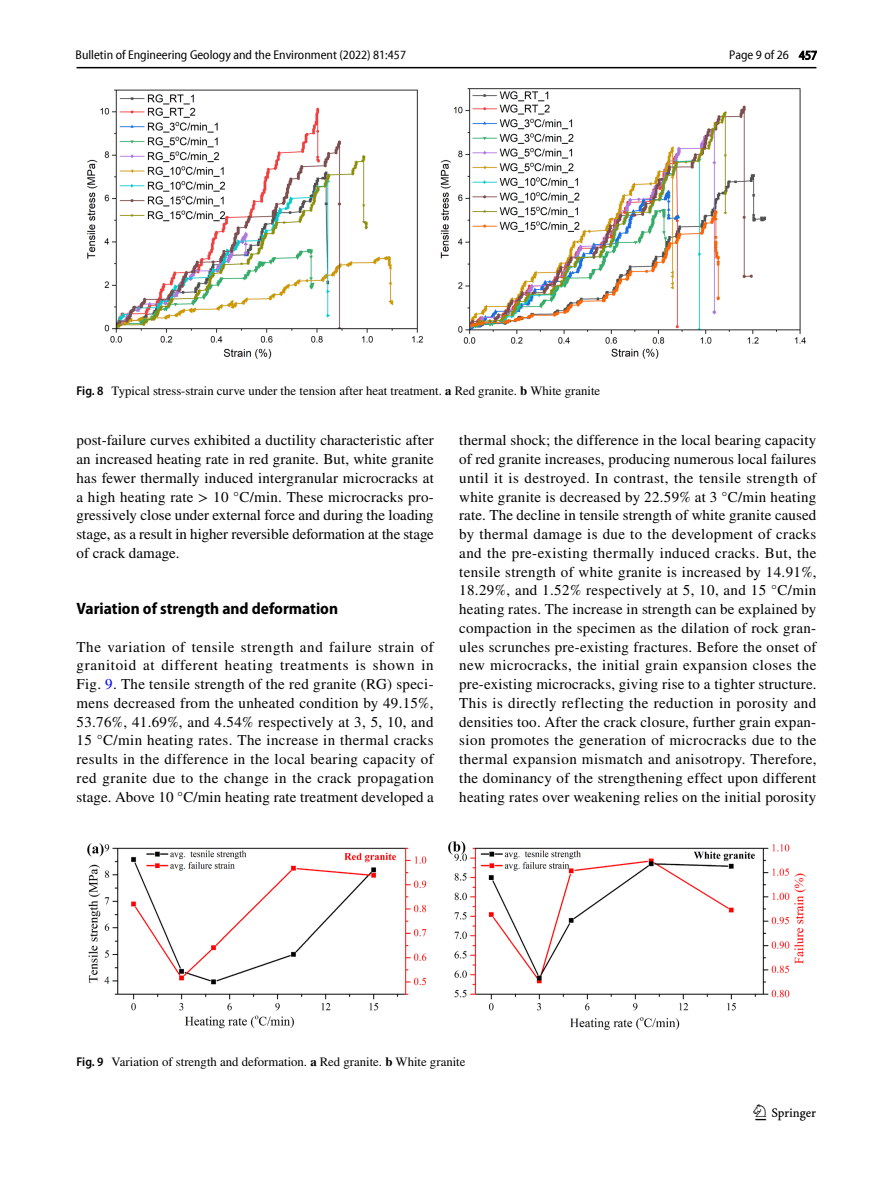
<style>
.page{position:relative;width:893px;height:1187px;background:#fff}
.page>*{position:absolute;margin:0;border:0;box-sizing:border-box;transform-origin:0 0}
.t1{font:22.5px "Springnew Regular 3";color:#000}
.t2{font:700 semi-condensed 16.5px "Myriad Pro";color:#000}
.t3{font:15px/18.8px "STIX";letter-spacing:.01em;color:#000;text-align:justify}
.t4{font:12.75px "STIX";color:#000}
.t5{font:semi-condensed 12.75px "Myriad Pro Unic";color:#000}
.s1{font-family:"Myriad Pro";font-weight:600;font-stretch:semi-condensed}
.s2{font-weight:700}
.s3{color:#00f}
</style>
<div class="page">
<hr style="left:77px;top:67px;width:739px;height:1px;background:#000">
<img style="left:87px;top:88px;width:719px;height:271px">
<img style="left:87px;top:841px;width:719px;height:189px">
<p class="t5" style="left:76px;top:50px;width:332px">Bulletin of Engineering Geology and the Environment (2022) 81:457</p>
<p class="t4" style="left:77px;top:382px;width:525px"><span class="s1">Fig. 8</span> Typical stress-strain curve under the tension after heat treatment. <span class="s2">a</span> Red granite. <span class="s2">b</span> White granite</p>
<p class="t5" style="left:729px;top:50px;width:90px">Page 9 of 26 457</p>
<p class="t3" style="left:77px;top:432px;width:359px">post-failure curves exhibited a ductility characteristic after an increased heating rate in red granite. But, white granite has fewer thermally induced intergranular microcracks at a high heating rate &gt; 10 °C/min. These microcracks pro&shy;gressively close under external force and during the loading stage, as a result in higher reversible deformation at the stage of crack damage.</p>
<p class="t2" style="left:77px;top:599px;width:263px">Variation of strength and deformation</p>
<p class="t3" style="left:77px;top:638px;width:359px">The variation of tensile strength and failure strain of granitoid at different heating treatments is shown in Fig. <span class="s3">9</span>. The tensile strength of the red granite (RG) speci&shy;mens decreased from the unheated condition by 49.15%, 53.76%, 41.69%, and 4.54% respectively at 3, 5, 10, and 15 °C/min heating rates. The increase in thermal cracks results in the difference in the local bearing capacity of red granite due to the change in the crack propagation stage. Above 10 °C/min heating rate treatment developed a</p>
<p class="t3" style="left:459px;top:432px;width:359px">thermal shock; the difference in the local bearing capacity of red granite increases, producing numerous local failures until it is destroyed. In contrast, the tensile strength of white granite is decreased by 22.59% at 3 °C/min heating rate. The decline in tensile strength of white granite caused by thermal damage is due to the development of cracks and the pre-existing thermally induced cracks. But, the tensile strength of white granite is increased by 14.91%, 18.29%, and 1.52% respectively at 5, 10, and 15 °C/min heating rates. The increase in strength can be explained by compaction in the specimen as the dilation of rock gran&shy;ules scrunches pre-existing fractures. Before the onset of new microcracks, the initial grain expansion closes the pre-existing microcracks, giving rise to a tighter structure.<br>This is directly reflecting the reduction in porosity and densities too. After the crack closure, further grain expan&shy;sion promotes the generation of microcracks due to the thermal expansion mismatch and anisotropy. Therefore, the dominancy of the strengthening effect upon different heating rates over weakening relies on the initial porosity</p>
<p class="t4" style="left:77px;top:1053px;width:390px"><span class="s1">Fig. 9</span> Variation of strength and deformation. <span class="s2">a</span> Red granite. <span class="s2">b</span> White granite</p>
<h1 class="t1" style="left:755px;top:1104px;width:62px">1 3</h1>
</div>
